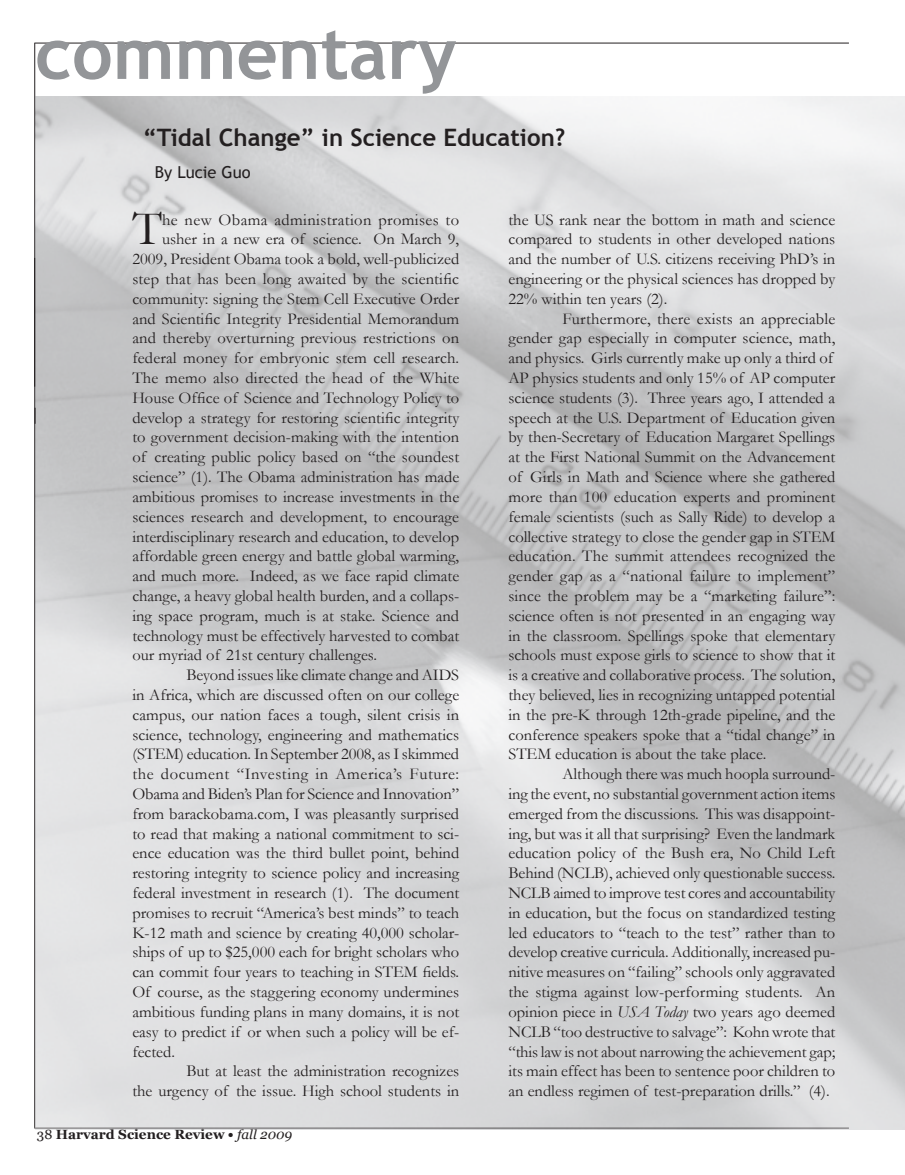
<style>
.page{position:relative;width:905px;height:1175px;background:#fff}
.page>*{position:absolute;margin:0;border:0;box-sizing:border-box;transform-origin:0 0}
.t1{font:700 72px "Trebuchet MS";color:#939598}
.HSR_Body_text{font:48.3px "Garamond";color:#231f20}
.HSR_Commentary_Headl{font:700 24px "Trebuchet MS";color:#231f20}
.HSR_Body_text-2{font:16.5px/19.8px "Garamond";color:#231f20;text-align:justify}
.HSR_Body_text-3{font:16.5px "Garamond";letter-spacing:.02em;color:#231f20}
.HSR_Commentary_Bylin{font:16.5px "Trebuchet MS";color:#231f20}
.HSR_PageNumbers{font:700 13.5px "Georgia";color:#231f20}
.s1{font-weight:400}
.s2{font-weight:400;font-style:italic}
.s3{font-style:italic}
</style>
<div class="page">
<hr style="left:34px;top:43px;width:814px;height:1px;background:#231f20">
<hr style="left:34px;top:1127px;width:814px;height:1px;background:#231f20">
<hr style="left:34px;top:43px;width:1px;height:1084px;background:#231f20">
<img style="left:35px;top:96px;width:869px;height:1033px">
<svg style="left:35px;top:408px;width:1px;height:16px"></svg>
<p class="t1" style="left:35px;top:8px;width:423px">commentary</p>
<p class="HSR_Commentary_Headl" style="left:143px;top:122px;width:424px">“Tidal Change” in Science Education?</p>
<p class="HSR_Commentary_Bylin" style="left:155px;top:162px;width:97px">By Lucie Guo</p>
<p class="HSR_Body_text" style="left:132px;top:200px;width:31px">T</p>
<p class="HSR_Body_text-3" style="left:162px;top:209px;width:299px">he new Obama administration promises to</p>
<p class="HSR_Body_text-2" style="left:162px;top:229px;width:299px">usher in a new era of science. On March 9,</p>
<p class="HSR_Body_text-2" style="left:132px;top:249px;width:328px">2009, President Obama took a bold, well-publicized</p>
<p class="HSR_Body_text-2" style="left:132px;top:269px;width:328px">step that has been long awaited by the scientific</p>
<p class="HSR_Body_text-2" style="left:132px;top:288px;width:328px">community: signing the Stem Cell Executive Order</p>
<p class="HSR_Body_text-2" style="left:132px;top:308px;width:328px">and Scientific Integrity Presidential Memorandum</p>
<p class="HSR_Body_text-2" style="left:132px;top:328px;width:328px">and thereby overturning previous restrictions on</p>
<p class="HSR_Body_text-2" style="left:132px;top:348px;width:328px">federal money for embryonic stem cell research.</p>
<p class="HSR_Body_text-2" style="left:132px;top:368px;width:328px">The memo also directed the head of the White</p>
<p class="HSR_Body_text-2" style="left:132px;top:387px;width:328px">House Office of Science and Technology Policy to</p>
<p class="HSR_Body_text-2" style="left:132px;top:407px;width:328px">develop a strategy for restoring scientific integrity</p>
<p class="HSR_Body_text-2" style="left:132px;top:427px;width:328px">to government decision-making with the intention</p>
<p class="HSR_Body_text-2" style="left:132px;top:447px;width:328px">of creating public policy based on “the soundest</p>
<p class="HSR_Body_text-2" style="left:132px;top:467px;width:328px">science” (1). The Obama administration has made</p>
<p class="HSR_Body_text-2" style="left:132px;top:486px;width:328px">ambitious promises to increase investments in the</p>
<p class="HSR_Body_text-2" style="left:132px;top:506px;width:328px">sciences research and development, to encourage</p>
<p class="HSR_Body_text-2" style="left:132px;top:526px;width:328px">interdisciplinary research and education, to develop</p>
<p class="HSR_Body_text-2" style="left:132px;top:546px;width:328px">affordable green energy and battle global warming,</p>
<p class="HSR_Body_text-2" style="left:132px;top:566px;width:328px">and much more. Indeed, as we face rapid climate</p>
<p class="HSR_Body_text-2" style="left:132px;top:585px;width:328px">change, a heavy global health burden, and a collaps-</p>
<p class="HSR_Body_text-2" style="left:132px;top:605px;width:328px">ing space program, much is at stake. Science and</p>
<p class="HSR_Body_text-2" style="left:132px;top:625px;width:328px">technology must be effectively harvested to combat</p>
<p class="HSR_Body_text-2" style="left:132px;top:645px;width:246px">our myriad of 21st century challenges.</p>
<p class="HSR_Body_text-2" style="left:132px;top:665px;width:328px;text-indent:54px">Beyond issues like climate change and AIDS in Africa, which are discussed often on our college campus, our nation faces a tough, silent crisis in science, technology, engineering and mathematics (STEM) education. In September 2008, as I skimmed the document “Investing in America’s Future:<br>Obama and Biden’s Plan for Science and Innovation” from barackobama.com, I was pleasantly surprised to read that making a national commitment to sci&shy;ence education was the third bullet point, behind restoring integrity to science policy and increasing federal investment in research (1). The document promises to recruit “America’s best minds” to teach K-12 math and science by creating 40,000 scholar&shy;ships of up to $25,000 each for bright scholars who can commit four years to teaching in STEM fields.<br>Of course, as the staggering economy undermines ambitious funding plans in many domains, it is not easy to predict if or when such a policy will be ef&shy;fected.</p>
<p class="HSR_Body_text-2" style="left:132px;top:1061px;width:328px;text-align:right">But at least the administration recognizes<br>the urgency of the issue. High school students in</p>
<p class="HSR_PageNumbers" style="left:37px;top:1125px;width:256px"><span class="s1">38</span> Harvard Science Review • <span class="s2">fall 2009</span></p>
<p class="HSR_Body_text-2" style="left:508px;top:209px;width:328px">the US rank near the bottom in math and science compared to students in other developed nations and the number of U.S. citizens receiving PhD’s in engineering or the physical sciences has dropped by 22% within ten years (2).</p>
<p class="HSR_Body_text-2" style="left:508px;top:308px;width:328px;text-align:left;text-indent:54px">Furthermore, there exists an appreciable gender gap especially in computer science, math, and physics. Girls currently make up only a third of AP physics students and only 15% of AP computer science students (3). Three years ago, I attended a speech at the U.S. Department of Education given by then-Secretary of Education Margaret Spellings at the First National Summit on the Advancement of Girls in Math and Science where she gathered more than 100 education experts and prominent female scientists (such as Sally Ride) to develop a collective strategy to close the gender gap in STEM education. The summit attendees recognized the gender gap as a “national failure to implement” since the problem may be a “marketing failure”: science often is not presented in an engaging way in the classroom. Spellings spoke that elementary schools must expose girls to science to show that it is a creative and collaborative process. The solution, they believed, lies in recognizing untapped potential in the pre-K through 12th-grade pipeline, and the conference speakers spoke that a “tidal change” in STEM education is about the take place.</p>
<p class="HSR_Body_text-2" style="left:508px;top:764px;width:328px;text-indent:54px">Although there was much hoopla surround&shy;ing the event, no substantial government action items emerged from the discussions. This was disappoint&shy;ing, but was it all that surprising? Even the landmark education policy of the Bush era, No Child Left Behind (NCLB), achieved only questionable success.<br>NCLB aimed to improve test cores and accountability in education, but the focus on standardized testing led educators to “teach to the test” rather than to develop creative curricula. Additionally, increased pu&shy;nitive measures on “failing” schools only aggravated the stigma against low-performing students. An opinion piece in <span class="s3">USA Today</span> two years ago deemed NCLB “too destructive to salvage”: Kohn wrote that “this law is not about narrowing the achievement gap; its main effect has been to sentence poor children to an endless regimen of test-preparation drills.” (4).</p>
</div>
